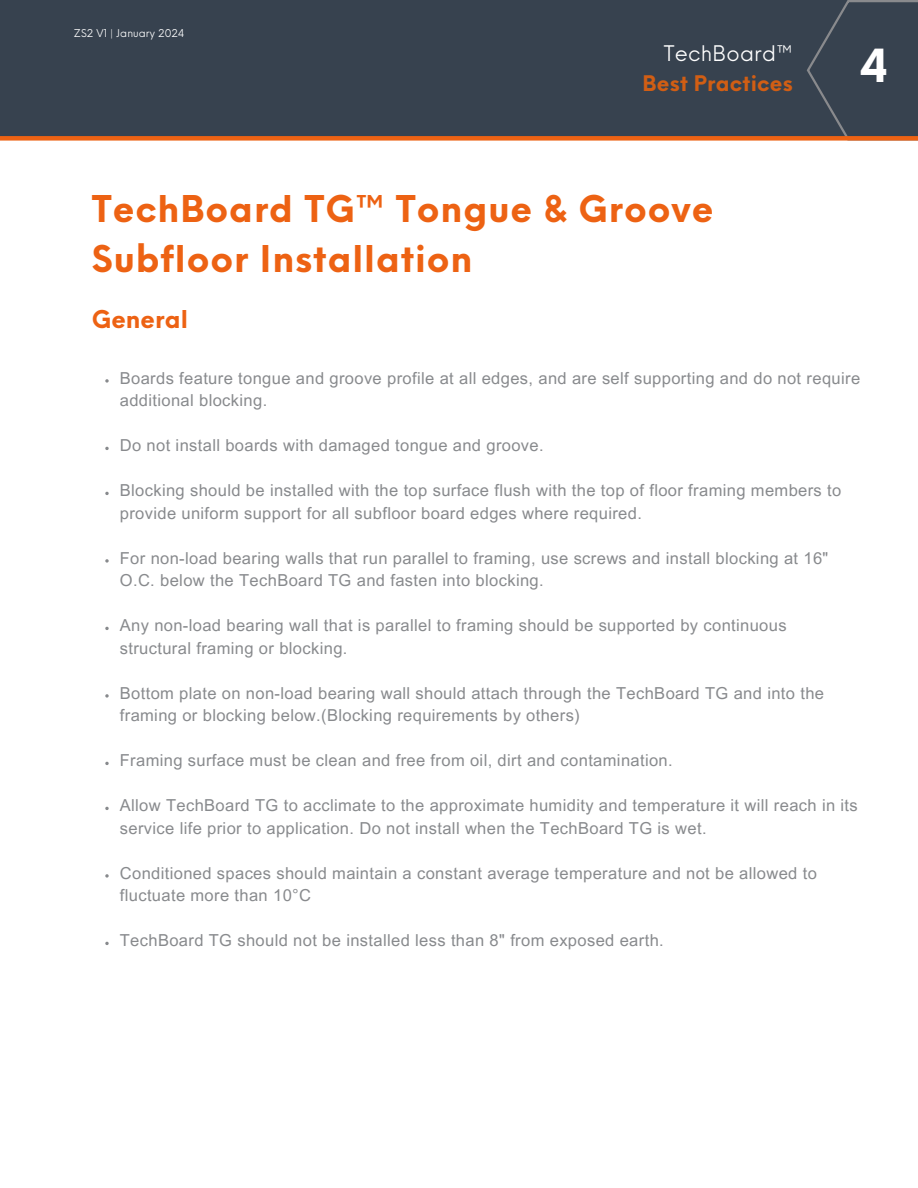
<style>
.page{position:relative;width:918px;height:1188px;background:#fff}
.page>*{position:absolute;margin:0;border:0;box-sizing:border-box;transform-origin:0 0}
.t1{font:700 44.55px "Neue Einstellung";color:#fff}
.t2{font:700 36px/49.5px "Neue Einstellung";letter-spacing:.025em;color:#ed6213}
.t3{font:700 24px "Neue Einstellung";color:#ed6213}
.t4{font:700 21px "Neue Einstellung";letter-spacing:.01em;color:#d15e14}
.t5{font:21px "Neue Einstellung";letter-spacing:.01em;color:#fff}
.t6{font:16.5px/22.5px "Arial MT Pro";letter-spacing:.025em;color:#888a8d}
.t7{font:10.5px "Neue Einstellung";letter-spacing:.01em;color:#fff}
</style>
<div class="page">
<div style="left:0;top:0;width:918px;height:138px;background:#35404d"></div>
<svg style="left:807px;top:0;width:111px;height:136px"></svg>
<div style="left:0;top:136px;width:918px;height:5px;background:#ed6213"></div>
<svg style="left:105px;top:379px;width:4px;height:4px"></svg>
<svg style="left:105px;top:447px;width:4px;height:3px"></svg>
<svg style="left:105px;top:492px;width:4px;height:3px"></svg>
<svg style="left:105px;top:559px;width:4px;height:4px"></svg>
<svg style="left:105px;top:627px;width:4px;height:3px"></svg>
<svg style="left:105px;top:694px;width:4px;height:4px"></svg>
<svg style="left:105px;top:762px;width:4px;height:3px"></svg>
<svg style="left:105px;top:807px;width:4px;height:3px"></svg>
<svg style="left:105px;top:874px;width:4px;height:4px"></svg>
<svg style="left:105px;top:942px;width:4px;height:3px"></svg>
<p class="t7" style="left:74px;top:23px;width:112px">ZS2 V1 | January 2024</p>
<p class="t5" style="left:664px;top:35px;width:131px">TechBoard™</p>
<p class="t4" style="left:642px;top:64px;width:152px">Best Practices</p>
<p class="t2" style="left:92px;top:181px;width:623px">TechBoard TG™ Tongue &amp; Groove<br>Subfloor Installation</p>
<p class="t3" style="left:92px;top:298px;width:98px">General</p>
<p class="t1" style="left:861px;top:26px;width:30px">4</p>
<p class="t6" style="left:120px;top:369px;width:742px">Boards feature tongue and groove profile at all edges, and are self supporting and do not require additional blocking.</p>
<p class="t6" style="left:120px;top:436px;width:425px">Do not install boards with damaged tongue and groove.</p>
<p class="t6" style="left:120px;top:481px;width:723px">Blocking should be installed with the top surface flush with the top of floor framing members to provide uniform support for all subfloor board edges where required.</p>
<p class="t6" style="left:120px;top:549px;width:710px">For non-load bearing walls that run parallel to framing, use screws and install blocking at 16"<br>O.C. below the TechBoard TG and fasten into blocking.</p>
<p class="t6" style="left:120px;top:616px;width:668px">Any non-load bearing wall that is parallel to framing should be supported by continuous structural framing or blocking.</p>
<p class="t6" style="left:120px;top:684px;width:706px">Bottom plate on non-load bearing wall should attach through the TechBoard TG and into the framing or blocking below.(Blocking requirements by others)</p>
<p class="t6" style="left:120px;top:751px;width:554px">Framing surface must be clean and free from oil, dirt and contamination.</p>
<p class="t6" style="left:120px;top:796px;width:739px">Allow TechBoard TG to acclimate to the approximate humidity and temperature it will reach in its service life prior to application. Do not install when the TechBoard TG is wet.</p>
<p class="t6" style="left:120px;top:864px;width:699px">Conditioned spaces should maintain a constant average temperature and not be allowed to fluctuate more than 10°C</p>
<p class="t6" style="left:120px;top:931px;width:545px">TechBoard TG should not be installed less than 8" from exposed earth.</p>
</div>
